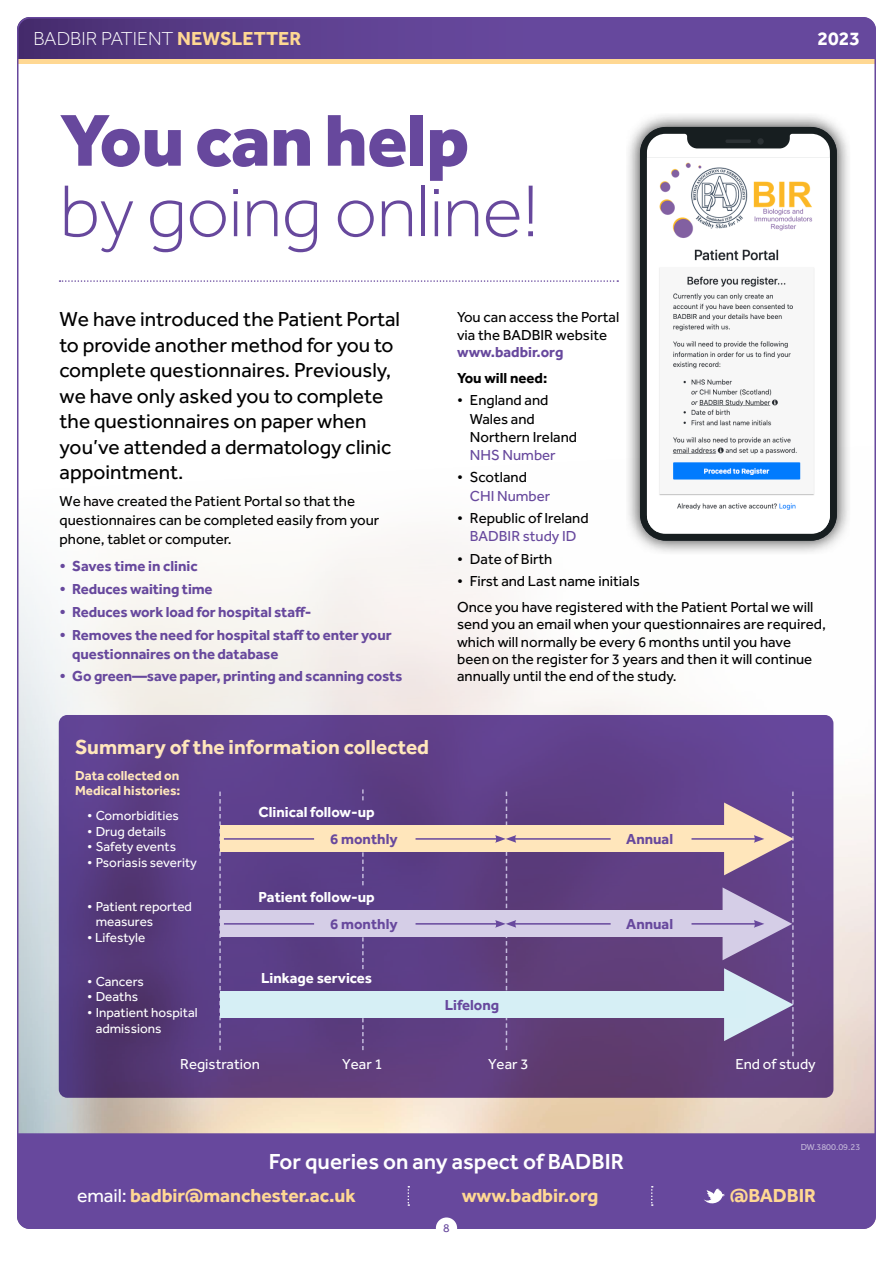
<style>
.page{position:relative;width:893px;height:1263px;background:#fff}
.page>*{position:absolute;margin:0;border:0;box-sizing:border-box;transform-origin:0 0}
.heading{font:300 75.75px/70.5px "Effra";letter-spacing:-.01em;color:#67489d}
.body{font:500 22.5px "Effra";color:#fff}
.Intro{font:21px/25.5px "Effra";color:#000}
.body-2{font:700 21px "Effra";color:#ffe6bb}
.body-3{font:700 19.5px "Effra";letter-spacing:-.005em;color:#ffd893}
.t1{font:300 19.5px "Effra";color:#fff}
.t2{font:700 19.5px "Effra";color:#fff}
.body-4{font:15px/17.4px "Effra";color:#000}
.body_-_tabbed{font:700 15px/18.8px "Effra";letter-spacing:-.01em;color:#67489d}
.body_-_tabbed-2{font:15px/18.1px "Effra";color:#000}
.body-5{font:700 15px "Effra";color:#fff}
.body-6{font:700 15px "Effra";color:#67489d}
.body-7{font:15px "Effra";color:#fff}
.body-8{font:700 15px "Effra";color:#000}
.body-9{font:13.5px/15.8px "Effra";color:#fff}
.body-10{font:700 13.5px/15px "Effra";color:#ffe6bb}
.t3{font:12px "Effra";color:#67489d}
.t4{font:9px "Effra";color:#fff}
.s1{font-weight:700;color:#ffd893}
.s2{font-weight:800}
.s3{font-weight:700;color:#67489d}
.s4{color:#67489d}
.s5{font-weight:400;color:#fff}
</style>
<div class="page">
<img style="left:20px;top:543px;width:853px;height:590px">
<div style="left:17px;top:1133px;width:859px;height:96px;background:#67489d"></div>
<svg style="left:59px;top:715px;width:774px;height:383px;background:#5d3e83"></svg>
<svg style="left:651px;top:1186px;width:2px;height:20px"></svg>
<svg style="left:408px;top:1186px;width:1px;height:20px"></svg>
<svg style="left:704px;top:1188px;width:21px;height:18px"></svg>
<svg style="left:219px;top:791px;width:2px;height:259px"></svg>
<svg style="left:362px;top:852px;width:2px;height:33px"></svg>
<svg style="left:60px;top:280px;width:558px;height:2px"></svg>
<div style="left:220px;top:825px;width:525px;height:27px;background:#ffe6bb"></div>
<div style="left:220px;top:991px;width:525px;height:27px;background:#d6eff5"></div>
<div style="left:220px;top:910px;width:525px;height:27px;background:#d5cee7"></div>
<hr style="left:224px;top:838px;width:90px;height:2px;background:#67489d">
<hr style="left:224px;top:923px;width:90px;height:2px;background:#67489d">
<hr style="left:416px;top:838px;width:81px;height:2px;background:#67489d">
<hr style="left:416px;top:923px;width:81px;height:2px;background:#67489d">
<hr style="left:514px;top:838px;width:97px;height:2px;background:#67489d">
<hr style="left:514px;top:923px;width:97px;height:2px;background:#67489d">
<svg style="left:495px;top:791px;width:21px;height:259px"></svg>
<hr style="left:691px;top:838px;width:65px;height:2px;background:#67489d">
<hr style="left:691px;top:923px;width:65px;height:2px;background:#67489d">
<svg style="left:723px;top:791px;width:71px;height:265px;background:#9682ab"></svg>
<svg style="left:362px;top:789px;width:2px;height:11px"></svg>
<svg style="left:362px;top:937px;width:2px;height:32px"></svg>
<svg style="left:362px;top:1018px;width:2px;height:32px"></svg>
<div style="left:626px;top:113px;width:224px;height:442px;background:#000;opacity:.5"></div>
<svg style="left:640px;top:127px;width:197px;height:414px;background:#23292b"></svg>
<svg style="left:647px;top:134px;width:183px;height:400px"></svg>
<img style="left:647px;top:157px;width:183px;height:375px">
<div style="left:757px;top:138px;width:7px;height:7px;background:#2c3235;border-radius:50%"></div>
<hr style="left:725px;top:139px;width:26px;height:4px;background:#2c3235;border-radius:2px">
<svg style="left:17px;top:17px;width:859px;height:43px;background:#634592"></svg>
<hr style="left:17px;top:60px;width:859px;height:4px;background:#ffd893">
<div style="left:436px;top:1217px;width:21px;height:22px;background:#fff;border-radius:50%"></div>
<h3 class="t1" style="left:33px;top:27px;width:270px">BADBIR PATIENT <span class="s1">NEWSLETTER</span></h3>
<h3 class="t2" style="left:817px;top:26px;width:44px">2023</h3>
<p class="heading" style="left:60px;top:105px;width:481px"><span class="s2">You can help </span>by going online!</p>
<p class="Intro" style="left:60px;top:306px;width:342px">We have introduced the Patient Portal to provide another method for you to complete questionnaires. Previously, we have only asked you to complete the questionnaires on paper when you’ve attended a dermatology clinic appointment.</p>
<p class="body-4" style="left:60px;top:492px;width:321px;line-height:18.8px">We have created the Patient Portal so that the questionnaires can be completed easily from your phone, tablet or computer.</p>
<p class="body_-_tabbed" style="left:60px;top:556px;width:140px">• Saves time in clinic</p>
<p class="body_-_tabbed" style="left:60px;top:579px;width:155px">• Reduces waiting time</p>
<p class="body_-_tabbed" style="left:60px;top:602px;width:253px">• Reduces work load for hospital staff-</p>
<p class="body_-_tabbed" style="left:72px;top:625px;width:321px;text-indent:-13px">• Removes the need for hospital staff to enter your questionnaires on the database</p>
<p class="body_-_tabbed" style="left:60px;top:667px;width:344px">• Go green—save paper, printing and scanning costs</p>
<p class="body-4" style="left:457px;top:308px;width:164px">You can access the Portal via the BADBIR website <span class="s3">www.badbir.org</span></p>
<p class="body-8" style="left:457px;top:369px;width:92px">You will need:</p>
<p class="body_-_tabbed-2" style="left:470px;top:391px;width:109px;text-indent:-13px">• England and<br>Wales and<br>Northern Ireland<br><span class="s4">NHS Number</span></p>
<p class="body_-_tabbed-2" style="left:470px;top:468px;width:82px;text-indent:-13px">• Scotland<br><span class="s4">CHI Number</span></p>
<p class="body_-_tabbed-2" style="left:457px;top:509px;width:133px;text-align:center">• Republic of Ireland<br><span class="s4">BADBIR study ID</span></p>
<p class="body_-_tabbed-2" style="left:457px;top:549px;width:97px">• Date of Birth</p>
<p class="body_-_tabbed-2" style="left:457px;top:572px;width:184px">• First and Last name initials</p>
<p class="body-4" style="left:457px;top:598px;width:370px">Once you have registered with the Patient Portal we will send you an email when your questionnaires are required, which will normally be every 6 months until you have been on the register for 3 years and then it will continue annually until the end of the study.</p>
<p class="body-2" style="left:75px;top:734px;width:356px">Summary of the information collected</p>
<p class="body-10" style="left:75px;top:768px;width:107px">Data collected on<br>Medical histories:</p>
<p class="body-6" style="left:330px;top:830px;width:69px">6 monthly</p>
<p class="body-5" style="left:259px;top:803px;width:118px">Clinical follow-up</p>
<p class="body-9" style="left:87px;top:807px;width:93px">• Comorbidities</p>
<p class="body-9" style="left:87px;top:823px;width:81px">• Drug details</p>
<p class="body-9" style="left:87px;top:839px;width:90px">• Safety events</p>
<p class="body-9" style="left:87px;top:854px;width:111px">• Psoriasis severity</p>
<p class="body-9" style="left:96px;top:898px;width:98px;text-indent:-9px">• Patient reported measures</p>
<p class="body-9" style="left:87px;top:929px;width:60px">• Lifestyle</p>
<p class="body-9" style="left:87px;top:973px;width:58px">• Cancers</p>
<p class="body-9" style="left:87px;top:989px;width:53px">• Deaths</p>
<p class="body-9" style="left:96px;top:1004px;width:104px;text-indent:-9px">• Inpatient hospital admissions</p>
<p class="body-5" style="left:259px;top:888px;width:118px">Patient follow-up</p>
<p class="body-6" style="left:330px;top:915px;width:69px">6 monthly</p>
<p class="body-5" style="left:261px;top:968px;width:112px">Linkage services</p>
<p class="body-6" style="left:445px;top:995px;width:56px">Lifelong</p>
<p class="body-6" style="left:626px;top:830px;width:48px">Annual</p>
<p class="body-6" style="left:626px;top:915px;width:48px">Annual</p>
<p class="body-7" style="left:180px;top:1055px;width:81px">Registration</p>
<p class="body-7" style="left:342px;top:1055px;width:42px">Year 1</p>
<p class="body-7" style="left:488px;top:1055px;width:42px">Year 3</p>
<p class="body-7" style="left:735px;top:1055px;width:82px">End of study</p>
<p class="t4" style="left:800px;top:1141px;width:61px">DW.3800.09.23</p>
<p class="body" style="left:269px;top:1148px;width:357px">For queries on any aspect of BADBIR</p>
<p class="body-3" style="left:77px;top:1184px;width:280px"><span class="s5">email:</span> badbir@manchester.ac.uk</p>
<p class="body-3" style="left:462px;top:1184px;width:138px">www.badbir.org</p>
<p class="body-3" style="left:730px;top:1184px;width:87px">@BADBIR</p>
<p class="t3" style="left:443px;top:1221px;width:8px">8</p>
</div>
